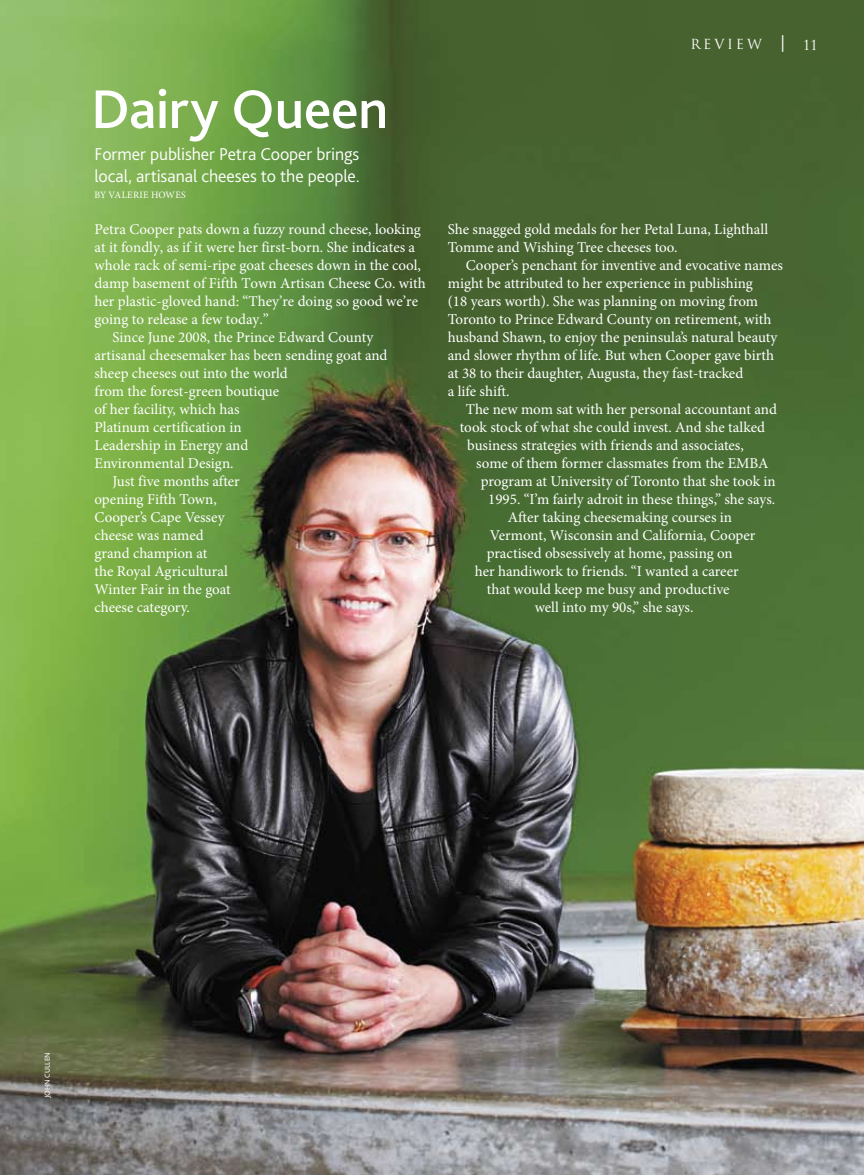
<style>
.page{position:relative;width:864px;height:1175px;background:#fff}
.page>*{position:absolute;margin:0;border:0;box-sizing:border-box;transform-origin:0 0}
.t1{font:500 57px "Bliss Pro";letter-spacing:-.01em;color:#fff}
.t2{font:300 18px/21.6px "Bliss Pro";color:#fff}
.t3{font:15px/18px "Minion Pro";color:#fff}
.t4{font:13.5px "Trajan Pro";letter-spacing:.2em;color:#fff}
.t5{font:9.75px "Minion Pro";letter-spacing:-.01em;color:#fff}
.t6{font:7.5px "Bliss Pro";letter-spacing:.015em;color:#fff}
.s1{font-family:"Bliss Pro";font-weight:300;font-size:16.5px}
</style>
<div class="page">
<img style="left:0;top:0;width:864px;height:1174px">
<h1 class="t1" style="left:91px;top:74px;width:299px">Dairy Queen</h1>
<p class="t2" style="left:94px;top:143px;width:267px">Former publisher Petra Cooper brings local, artisanal cheeses to the people.</p>
<p class="t5" style="left:94px;top:189px;width:27px">By Valerie</p>
<p class="t5" style="left:151px;top:189px;width:23px">Howes</p>
<p class="t3" style="left:94px;top:220px;width:328px">Petra Cooper pats down a fuzzy round cheese, looking</p>
<p class="t3" style="left:94px;top:238px;width:322px">at it fondly, as if it were her first-born. She indicates a</p>
<p class="t3" style="left:94px;top:256px;width:328px">whole rack of semi-ripe goat cheeses down in the cool,</p>
<p class="t3" style="left:94px;top:274px;width:333px">damp basement of Fifth Town Artisan Cheese Co. with</p>
<p class="t3" style="left:94px;top:292px;width:325px">her plastic-gloved hand: “They’re doing so good we’re</p>
<p class="t3" style="left:94px;top:310px;width:176px">going to release a few today.”</p>
<p class="t3" style="left:112px;top:328px;width:263px">Since June 2008, the Prince Edward County</p>
<p class="t3" style="left:94px;top:346px;width:295px">artisanal cheesemaker has been sending goat and</p>
<p class="t3" style="left:94px;top:364px;width:195px">sheep cheeses out into the world</p>
<p class="t3" style="left:94px;top:382px;width:186px">from the forest-green boutique</p>
<p class="t3" style="left:94px;top:400px;width:147px">of her facility, which has</p>
<p class="t3" style="left:94px;top:418px;width:149px">Platinum certification in</p>
<p class="t3" style="left:94px;top:436px;width:155px">Leadership in Energy and</p>
<p class="t3" style="left:94px;top:454px;width:141px">Environmental Design.</p>
<p class="t3" style="left:112px;top:472px;width:129px">Just five months after</p>
<p class="t3" style="left:94px;top:490px;width:124px">opening Fifth Town,</p>
<p class="t3" style="left:94px;top:508px;width:132px">Cooper’s Cape Vessey</p>
<p class="t3" style="left:94px;top:526px;width:111px">cheese was named</p>
<p class="t3" style="left:94px;top:544px;width:114px">grand champion at</p>
<p class="t3" style="left:94px;top:562px;width:135px">the Royal Agricultural</p>
<p class="t3" style="left:94px;top:580px;width:138px">Winter Fair in the goat</p>
<p class="t3" style="left:94px;top:598px;width:97px">cheese category.</p>
<p class="t4" style="left:690px;top:36px;width:129px">REVIEW <span class="s1">|</span> 11</p>
<p class="t3" style="left:448px;top:220px;width:322px">She snagged gold medals for her Petal Luna, Lighthall<br>Tomme and Wishing Tree cheeses too.</p>
<p class="t3" style="left:448px;top:256px;width:337px;text-indent:18px">Cooper’s penchant for inventive and evocative names might be attributed to her experience in publishing<br>(18 years worth). She was planning on moving from Toronto to Prince Edward County on retirement, with husband Shawn, to enjoy the peninsula’s natural beauty and slower rhythm of life. But when Cooper gave birth at 38 to their daughter, Augusta, they fast-tracked<br>a life shift.</p>
<p class="t3" style="left:466px;top:400px;width:313px">The new mom sat with her personal accountant and</p>
<p class="t3" style="left:460px;top:418px;width:307px">took stock of what she could invest. And she talked</p>
<p class="t3" style="left:467px;top:436px;width:278px">business strategies with friends and associates,</p>
<p class="t3" style="left:476px;top:454px;width:294px">some of them former classmates from the EMBA</p>
<p class="t3" style="left:481px;top:472px;width:297px">program at University of Toronto that she took in</p>
<p class="t3" style="left:488px;top:490px;width:289px">1995. “I’m fairly adroit in these things,” she says.</p>
<p class="t3" style="left:508px;top:508px;width:226px">After taking cheesemaking courses in</p>
<p class="t3" style="left:490px;top:526px;width:267px">Vermont, Wisconsin and California, Cooper</p>
<p class="t3" style="left:487px;top:544px;width:248px">practised obsessively at home, passing on</p>
<p class="t3" style="left:475px;top:562px;width:265px">her handiwork to friends. “I wanted a career</p>
<p class="t3" style="left:487px;top:580px;width:244px">that would keep me busy and productive</p>
<p class="t3" style="left:535px;top:598px;width:160px">well into my 90s,” she says.</p>
<p class="t6" style="left:43px;top:1098px;width:48px;rotate:-90deg">JOHN CULLEN</p>
</div>
